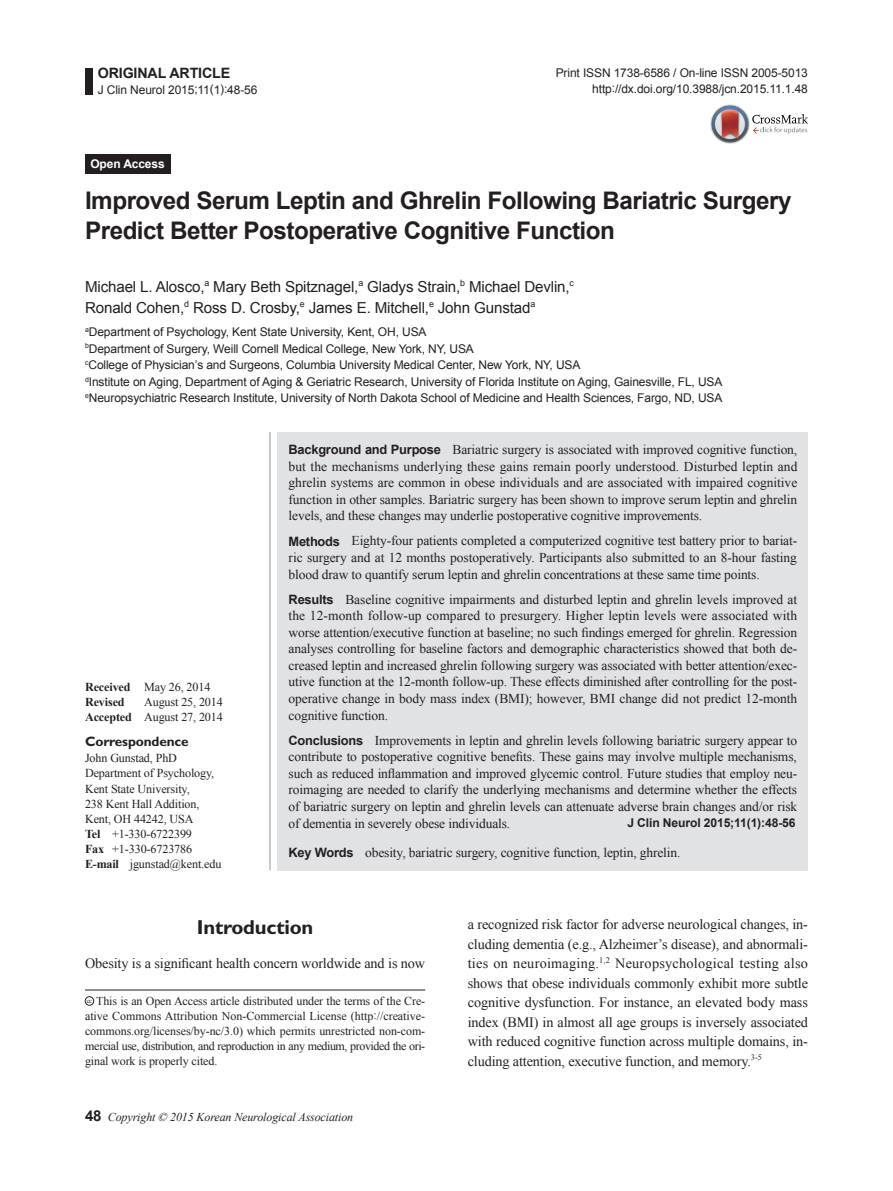
<style>
.page{position:relative;width:893px;height:1191px;background:#fff}
.page>*{position:absolute;margin:0;border:0;box-sizing:border-box;transform-origin:0 0}
.논문제목{font:700 24.3px/30.3px "Arial";letter-spacing:-.02em;color:#231f20}
.큰제목{font:700 20.25px "Gill Sans Std";letter-spacing:-.01em;color:#231f20}
.영문이름{font:15.15px/21.1px "Arial";letter-spacing:-.01em;color:#231f20}
.본문{font:14.25px/19.5px "Times New Roman";letter-spacing:-.01em;color:#231f20;text-align:justify}
.t1{font:700 14.25px "Arial";letter-spacing:-.01em;color:#231f20}
.본문-2{font:700 13.65px "Gill Sans Std";letter-spacing:-.01em;color:#231f20}
.영문초록{font:13.5px/16.5px "Times New Roman";letter-spacing:-.01em;color:#231f20;text-align:justify}
.교신저자{font:12.15px "Times New Roman";letter-spacing:-.01em;color:#231f20}
.영문초록-2{font:700 12.15px "Arial";letter-spacing:-.01em;color:#231f20}
.교신저자-2{font:700 12.15px "Times New Roman";letter-spacing:-.01em;color:#231f20}
.영문소속{font:12px/16.5px "Arial";letter-spacing:-.01em;color:#231f20}
.교신저자-3{font:12px/15.1px "Times New Roman";letter-spacing:-.035em;color:#231f20;text-align:justify}
.t2{font:italic 12px "Times New Roman";letter-spacing:-.01em;color:#231f20}
.t3{font:700 12px "Arial";letter-spacing:-.01em;color:#fff}
.t4{font:6.75px "Times New Roman";color:#231f20}
.s1{font-weight:700}
.s2{font-family:"Arial";font-weight:700;font-size:12.9px}
.s3{font-size:13.65px;color:#e1e2e4}
.s4{font-family:"Arial";font-weight:700;font-style:normal;font-size:15px}
</style>
<div class="page">
<div style="left:85px;top:68px;width:8px;height:27px;background:#231f20"></div>
<div style="left:278px;top:432px;width:530px;height:438px;background:#e1e2e4"></div>
<hr style="left:270px;top:432px;width:1px;height:438px;background:#939598">
<div style="left:85px;top:154px;width:85px;height:20px;background:#231f20"></div>
<hr style="left:85px;top:989px;width:340px;height:1px;background:#231f20">
<div style="left:85px;top:996px;width:9px;height:9px;border:1px solid #231f20;border-radius:50%"></div>
<img style="left:710px;top:104px;width:28px;height:40px">
<svg style="left:712px;top:106px;width:96px;height:36px"></svg>
<p class="t1" style="left:98px;top:64px;width:134px">ORIGINAL ARTICLE</p>
<p class="영문소속" style="left:98px;top:82px;width:161px">J Clin Neurol 2015;11(1):48-56</p>
<p class="t3" style="left:90px;top:156px;width:76px">Open Access</p>
<p class="영문소속" style="left:556px;top:65px;width:254px">Print ISSN 1738-6586 / On-line ISSN 2005-5013</p>
<p class="영문소속" style="left:592px;top:81px;width:217px">http://dx.doi.org/10.3988/jcn.2015.11.1.48</p>
<p class="논문제목" style="left:85px;top:186px;width:708px">Improved Serum Leptin and Ghrelin Following Bariatric Surgery<br>Predict Better Postoperative Cognitive Function</p>
<p class="영문이름" style="left:85px;top:276px;width:490px">Michael L. Alosco,<sup>a</sup> Mary Beth Spitznagel,<sup>a</sup> Gladys Strain,<sup>b</sup> Michael Devlin,<sup>c<br></sup>Ronald Cohen,<sup>d</sup> Ross D. Crosby,<sup>e</sup> James E. Mitchell,<sup>e</sup> John Gunstad<sup>a</sup></p>
<p class="영문소속" style="left:85px;top:324px;width:639px"><sup>a</sup>Department of Psychology, Kent State University, Kent, OH, USA<br><sup>b</sup>Department of Surgery, Weill Cornell Medical College, New York, NY, USA<br><sup>c</sup>College of Physicianʼs and Surgeons, Columbia University Medical Center, New York, NY, USA<br><sup>d</sup>Institute on Aging, Department of Aging &amp; Geriatric Research, University of Florida Institute on Aging, Gainesville, FL, USA <sup>e</sup>Neuropsychiatric Research Institute, University of North Dakota School of Medicine and Health Sciences, Fargo, ND, USA</p>
<p class="교신저자" style="left:85px;top:678px;width:127px"><span class="s1">Received</span> May 26, 2014</p>
<p class="교신저자-2" style="left:85px;top:693px;width:41px">Revised</p>
<p class="교신저자" style="left:144px;top:694px;width:80px">August 25, 2014</p>
<p class="교신저자" style="left:85px;top:709px;width:139px"><span class="s1">Accepted</span> August 27, 2014</p>
<p class="본문-2" style="left:85px;top:733px;width:105px">Correspondence</p>
<p class="교신저자" style="left:85px;top:750px;width:93px">John Gunstad, PhD</p>
<p class="교신저자" style="left:85px;top:765px;width:131px">Department of Psychology,</p>
<p class="교신저자" style="left:85px;top:780px;width:106px">Kent State University,</p>
<p class="교신저자" style="left:85px;top:795px;width:116px">238 Kent Hall Addition,</p>
<p class="교신저자" style="left:85px;top:810px;width:110px">Kent, OH 44242, USA</p>
<p class="교신저자" style="left:85px;top:826px;width:108px"><span class="s1">Tel</span> +1-330-6722399</p>
<p class="교신저자" style="left:85px;top:841px;width:109px"><span class="s1">Fax</span> +1-330-6723786</p>
<p class="교신저자" style="left:85px;top:856px;width:138px"><span class="s1">E-mail</span> jgunstad@kent.edu</p>
<p class="영문초록" style="left:289px;top:441px;width:510px"><span class="s2">Background and Purpose</span><span class="s3">zz</span>Bariatric surgery is associated with improved cognitive function, but the mechanisms underlying these gains remain poorly understood. Disturbed leptin and ghrelin systems are common in obese individuals and are associated with impaired cognitive function in other samples. Bariatric surgery has been shown to improve serum leptin and ghrelin levels, and these changes may underlie postoperative cognitive improvements.</p>
<p class="영문초록" style="left:289px;top:532px;width:510px"><span class="s2">Methods</span><span class="s3">zz</span>Eighty-four patients completed a computerized cognitive test battery prior to bariat&shy;ric surgery and at 12 months postoperatively. Participants also submitted to an 8-hour fasting blood draw to quantify serum leptin and ghrelin concentrations at these same time points.</p>
<p class="영문초록" style="left:289px;top:591px;width:510px"><span class="s2">Results</span><span class="s3">zz</span>Baseline cognitive impairments and disturbed leptin and ghrelin levels improved at the 12-month follow-up compared to presurgery. Higher leptin levels were associated with worse attention/executive function at baseline; no such findings emerged for ghrelin. Regression analyses controlling for baseline factors and demographic characteristics showed that both de&shy;creased leptin and increased ghrelin following surgery was associated with better attention/exec&shy;utive function at the 12-month follow-up. These effects diminished after controlling for the post&shy;operative change in body mass index (BMI); however, BMI change did not predict 12-month cognitive function.</p>
<p class="영문초록" style="left:289px;top:732px;width:510px"><span class="s2">Conclusions</span><span class="s3">zz</span>Improvements in leptin and ghrelin levels following bariatric surgery appear to contribute to postoperative cognitive benefits. These gains may involve multiple mechanisms, such as reduced inflammation and improved glycemic control. Future studies that employ neu&shy;roimaging are needed to clarify the underlying mechanisms and determine whether the effects of bariatric surgery on leptin and ghrelin levels can attenuate adverse brain changes and/or risk of dementia in severely obese individuals.</p>
<p class="영문초록-2" style="left:627px;top:815px;width:170px">J Clin Neurol 2015;11(1):48-56</p>
<p class="영문초록" style="left:289px;top:844px;width:393px"><span class="s2">Key Words</span><span class="s3">zz</span>obesity, bariatric surgery, cognitive function, leptin, ghrelin.</p>
<p class="큰제목" style="left:197px;top:915px;width:118px">Introduction</p>
<p class="본문" style="left:85px;top:953px;width:342px">Obesity is a significant health concern worldwide and is now</p>
<p class="교신저자-3" style="left:85px;top:993px;width:342px;text-indent:11px">This is an Open Access article distributed under the terms of the Cre&shy;ative Commons Attribution Non-Commercial License (http://creative&shy;commons.org/licenses/by-nc/3.0) which permits unrestricted non-com&shy;mercial use, distribution, and reproduction in any medium, provided the ori&shy;ginal work is properly cited.</p>
<p class="t4" style="left:87px;top:996px;width:7px">cc</p>
<p class="t2" style="left:85px;top:1108px;width:270px"><span class="s4">48</span> Copyright © 2015 Korean Neurological Association</p>
<p class="본문" style="left:468px;top:914px;width:342px">a recognized risk factor for adverse neurological changes, in&shy;cluding dementia (e.g., Alzheimer’s disease), and abnormali&shy;ties on neuroimaging.<sup>1,2</sup> Neuropsychological testing also shows that obese individuals commonly exhibit more subtle cognitive dysfunction. For instance, an elevated body mass index (BMI) in almost all age groups is inversely associated with reduced cognitive function across multiple domains, in&shy;cluding attention, executive function, and memory.<sup>3-5</sup></p>
</div>
